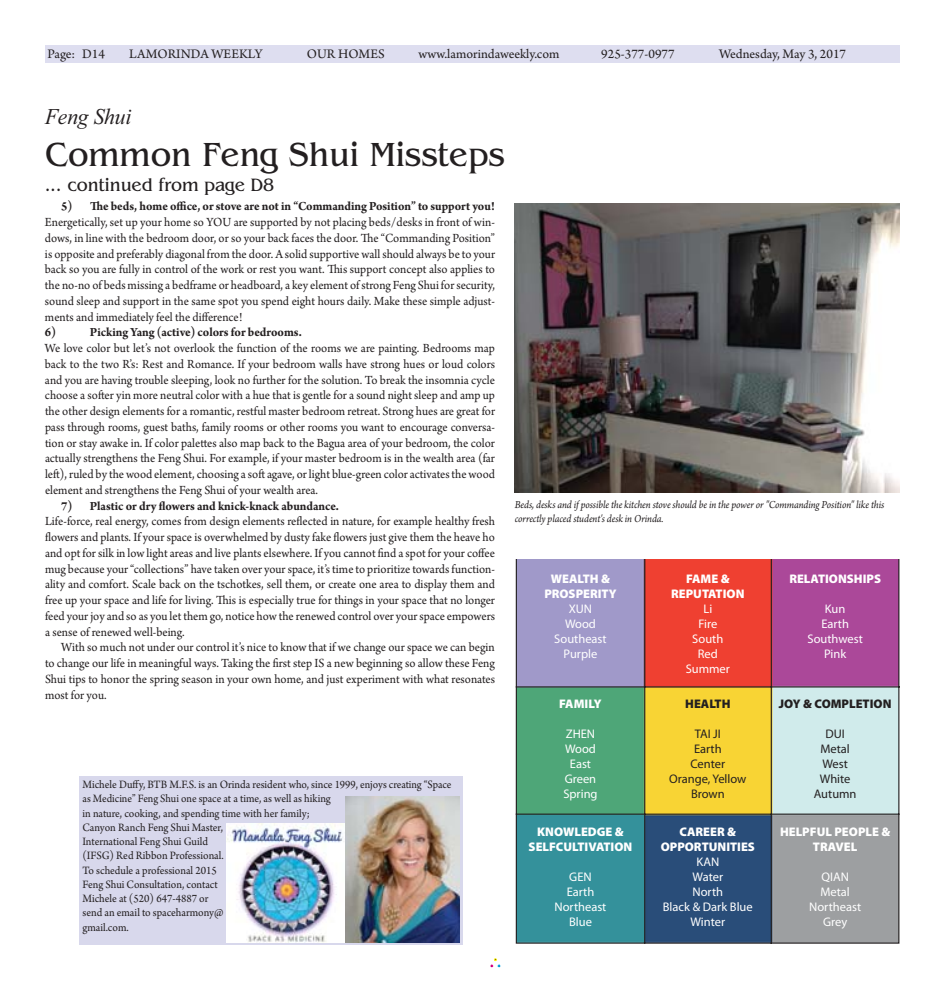
<style>
.page{position:relative;width:945px;height:990px;background:#fff}
.page>*{position:absolute;margin:0;border:0;box-sizing:border-box;transform-origin:0 0}
.t1{font:35px "Benguiat";letter-spacing:-.005em;color:#231f20;scale:.95 1}
.t2{font:italic 22.5px "Times New Roman";letter-spacing:-.005em;color:#231f20;scale:.95 1}
.t3{font:18.75px "Benguiat";letter-spacing:-.005em;color:#231f20;scale:.95 1}
.t4{font:13.75px "Arno Pro";color:#231f20}
.t5{font:13.12px/15.8px "Arno Pro";color:#231f20;text-align:justify;scale:.95 1}
.t6{font:700 13.12px "Arno Pro";color:#231f20;scale:.95 1}
.t7{font:12.5px/15px "Myriad Pro";color:#fff;text-align:center}
.t8{font:900 12.5px/15px "Myriad Pro";color:#fff;text-align:center}
.t9{font:12.5px/15px "Myriad Pro";color:#231f20;text-align:center}
.t10{font:900 12.5px "Myriad Pro";color:#231f20}
.t11{font:11.88px/14.2px "Arno Pro";color:#231f20;scale:.95 1}
.t12{font:italic 11.25px/13.5px "Arno Pro";letter-spacing:-.01em;color:#231f20;scale:.94 1}
</style>
<div class="page">
<div style="left:490px;top:958px;width:11px;height:10px;border:1px solid #fff"></div>
<div style="left:45px;top:45px;width:855px;height:17px;background:#dedef0"></div>
<div style="left:79px;top:776px;width:383px;height:169px;background:#d8d8ec"></div>
<img style="left:345px;top:796px;width:114px;height:146px">
<img style="left:227px;top:823px;width:117px;height:119px">
<img style="left:515px;top:203px;width:385px;height:289px">
<svg style="left:516px;top:560px;width:384px;height:384px;background:#928984"></svg>
<p class="t4" style="left:48px;top:45px;width:29px">Page:</p>
<p class="t4" style="left:129px;top:45px;width:135px">LAMORINDA WEEKLY</p>
<p class="t4" style="left:307px;top:45px;width:79px">OUR HOMES</p>
<p class="t4" style="left:419px;top:45px;width:142px">www.lamorindaweekly.com</p>
<p class="t4" style="left:601px;top:45px;width:75px">925-377-0977</p>
<p class="t4" style="left:82px;top:45px;width:24px">D14</p>
<p class="t4" style="left:719px;top:45px;width:129px">Wednesday, May 3, 2017</p>
<h2 class="t2" style="left:45px;top:108px;width:92px">Feng Shui</h2>
<h1 class="t1" style="left:45px;top:133px;width:486px">Common Feng Shui Missteps</h1>
<h3 class="t3" style="left:45px;top:174px;width:243px">... continued from page D8</h3>
<p class="t6" style="left:61px;top:203px;width:458px">5) The beds, home office, or stove are not in “Commanding Position” to support you!</p>
<p class="t5" style="left:45px;top:214px;width:475px">Energetically, set up your home so YOU are supported by not placing beds/desks in front of win&shy;dows, in line with the bedroom door, or so your back faces the door. The “Commanding Position” is opposite and preferably diagonal from the door. A solid supportive wall should always be to your back so you are fully in control of the work or rest you want. This support concept also applies to the no-no of beds missing a bedframe or headboard, a key element of strong Feng Shui for security, sound sleep and support in the same spot you spend eight hours daily. Make these simple adjust&shy;ments and immediately feel the difference!</p>
<p class="t6" style="left:45px;top:329px;width:13px">6)</p>
<p class="t6" style="left:90px;top:329px;width:224px">Picking Yang (active) colors for bedrooms.</p>
<p class="t5" style="left:45px;top:340px;width:475px">We love color but let’s not overlook the function of the rooms we are painting. Bedrooms map back to the two R’s: Rest and Romance. If your bedroom walls have strong hues or loud colors and you are having trouble sleeping, look no further for the solution. To break the insomnia cycle choose a softer yin more neutral color with a hue that is gentle for a sound night sleep and amp up the other design elements for a romantic, restful master bedroom retreat. Strong hues are great for pass through rooms, guest baths, family rooms or other rooms you want to encourage conversa&shy;tion or stay awake in. If color palettes also map back to the Bagua area of your bedroom, the color actually strengthens the Feng Shui. For example, if your master bedroom is in the wealth area (far left), ruled by the wood element, choosing a soft agave, or light blue-green color activates the wood element and strengthens the Feng Shui of your wealth area.</p>
<p class="t6" style="left:61px;top:502px;width:294px">7) Plastic or dry flowers and knick-knack abundance.</p>
<p class="t5" style="left:45px;top:513px;width:475px">Life-force, real energy, comes from design elements reflected in nature, for example healthy fresh flowers and plants. If your space is overwhelmed by dusty fake flowers just give them the heave ho and opt for silk in low light areas and live plants elsewhere. If you cannot find a spot for your coffee mug because your “collections” have taken over your space, it’s time to prioritize towards function&shy;ality and comfort. Scale back on the tschotkes, sell them, or create one area to display them and free up your space and life for living. This is especially true for things in your space that no longer feed your joy and so as you let them go, notice how the renewed control over your space empowers a sense of renewed well-being.</p>
<p class="t5" style="left:45px;top:639px;width:475px;text-indent:16px">With so much not under our control it’s nice to know that if we change our space we can begin to change our life in meaningful ways. Taking the first step IS a new beginning so allow these Feng Shui tips to honor the spring season in your own home, and just experiment with what resonates most for you.</p>
<p class="t11" style="left:83px;top:777px;width:390px">Michele Duffy, BTB M.F.S. is an Orinda resident who, since 1999, enjoys creating “Space as Medicine” Feng Shui one space at a time, as well as hiking<br>in nature, cooking, and spending time with her family;<br>Canyon Ranch Feng Shui Master,<br>International Feng Shui Guild<br>(IFSG) Red Ribbon Professional.<br>To schedule a professional 2015<br>Feng Shui Consultation, contact<br>Michele at (520) 647-4887 or<br>send an email to spaceharmony@<br>gmail.com.</p>
<p class="t12" style="left:515px;top:498px;width:395px">Beds, desks and if possible the kitchen stove should be in the power or "Commanding Position" like this correctly placed student's desk in Orinda.</p>
<p class="t8" style="left:544px;top:571px;width:74px">WEALTH &amp;<br>PROSPERITY</p>
<p class="t7" style="left:554px;top:603px;width:54px">XUN<br>Wood<br>Southeast<br>Purple</p>
<p class="t8" style="left:559px;top:696px;width:44px">FAMILY</p>
<p class="t7" style="left:563px;top:727px;width:36px">ZHEN<br>Wood<br>East<br>Green<br>Spring</p>
<p class="t8" style="left:529px;top:825px;width:105px">KNOWLEDGE &amp;<br>SELFCULTIVATION</p>
<p class="t7" style="left:555px;top:871px;width:53px">GEN<br>Earth<br>Northeast<br>Blue</p>
<p class="t8" style="left:671px;top:571px;width:75px">FAME &amp;<br>REPUTATION</p>
<p class="t7" style="left:686px;top:603px;width:46px">Li<br>Fire<br>South<br>Red<br>Summer</p>
<p class="t10" style="left:685px;top:696px;width:47px">HEALTH</p>
<p class="t9" style="left:669px;top:727px;width:79px">TAI JI<br>Earth<br>Center<br>Orange, Yellow<br>Brown</p>
<p class="t8" style="left:661px;top:825px;width:96px">CAREER &amp;<br>OPPORTUNITIES</p>
<p class="t7" style="left:663px;top:856px;width:91px">KAN<br>Water<br>North<br>Black &amp; Dark Blue<br>Winter</p>
<p class="t8" style="left:789px;top:571px;width:93px">RELATIONSHIPS</p>
<p class="t7" style="left:808px;top:603px;width:57px">Kun<br>Earth<br>Southwest<br>Pink</p>
<p class="t10" style="left:779px;top:696px;width:114px">JOY &amp; COMPLETION</p>
<p class="t9" style="left:814px;top:727px;width:44px">DUI<br>Metal<br>West<br>White<br>Autumn</p>
<p class="t8" style="left:780px;top:825px;width:112px">HELPFUL PEOPLE &amp;<br>TRAVEL</p>
<p class="t7" style="left:809px;top:871px;width:53px">QIAN<br>Metal<br>Northeast<br>Grey</p>
</div>
